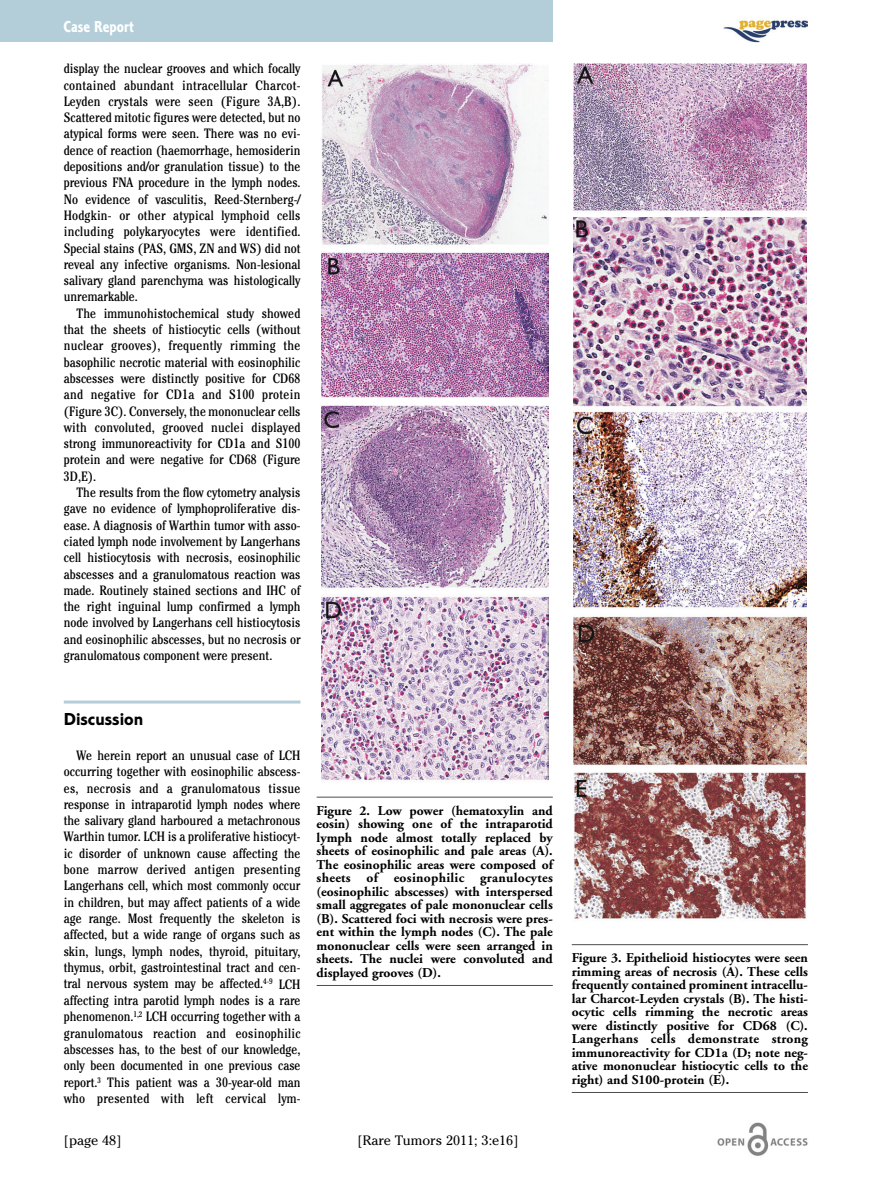
<style>
.page{position:relative;width:893px;height:1191px;background:#fff}
.page>*{position:absolute;margin:0;border:0;box-sizing:border-box;transform-origin:0 0}
.t1{font:18px "Corinthian Bold Plain";color:#000}
.t2{font:16.5px "Corinthian Bold Condensed Plain";color:#fff}
.t3{font:condensed 13.5px/16.4px "Cheltenham";color:#000;text-align:justify}
.t4{font:700 13.5px/13.5px "Adobe Garamond";color:#000;text-align:justify}
.t5{font:13.5px "Cheltenham";color:#000}
</style>
<div class="page">
<hr style="left:64px;top:700px;width:236px;height:3px;background:#b4ced9">
<div style="left:0;top:0;width:553px;height:42px;background:#b4ced9"></div>
<img style="left:717px;top:1123px;width:91px;height:33px">
<img style="left:723px;top:20px;width:84px;height:23px">
<img style="left:322px;top:64px;width:226px;height:718px">
<hr style="left:317px;top:796px;width:236px;height:1px;background:#4d4d4d">
<hr style="left:317px;top:985px;width:236px;height:1px;background:#4d4d4d">
<img style="left:573px;top:64px;width:233px;height:856px">
<hr style="left:572px;top:944px;width:236px;height:1px;background:#4d4d4d">
<hr style="left:572px;top:1092px;width:236px;height:1px;background:#4d4d4d">
<p class="t2" style="left:63px;top:21px;width:72px">Case Report</p>
<p class="t3" style="left:64px;top:62px;width:238px">display the nuclear grooves and which focally contained abundant intracellular Charcot-Leyden crystals were seen (Figure 3A,B).<br>Scattered mitotic figures were detected, but no atypical forms were seen. There was no evi&shy;dence of reaction (haemorrhage, hemosiderin depositions and/or granulation tissue) to the previous FNA procedure in the lymph nodes.<br>No evidence of vasculitis, Reed-Sternberg-/ Hodgkin- or other atypical lymphoid cells including polykaryocytes were identified.<br>Special stains (PAS, GMS, ZN and WS) did not reveal any infective organisms. Non-lesional salivary gland parenchyma was histologically unremarkable.</p>
<p class="t3" style="left:64px;top:306px;width:238px;text-indent:13px">The immunohistochemical study showed that the sheets of histiocytic cells (without nuclear grooves), frequently rimming the basophilic necrotic material with eosinophilic abscesses were distinctly positive for CD68 and negative for CD1a and S100 protein (Figure 3C). Conversely, the mononuclear cells with convoluted, grooved nuclei displayed strong immunoreactivity for CD1a and S100 protein and were negative for CD68 (Figure 3D,E).</p>
<p class="t3" style="left:64px;top:485px;width:238px;text-indent:13px">The results from the flow cytometry analysis gave no evidence of lymphoproliferative dis&shy;ease. A diagnosis of Warthin tumor with asso&shy;ciated lymph node involvement by Langerhans cell histiocytosis with necrosis, eosinophilic abscesses and a granulomatous reaction was made. Routinely stained sections and IHC of the right inguinal lump confirmed a lymph node involved by Langerhans cell histiocytosis and eosinophilic abscesses, but no necrosis or granulomatous component were present.</p>
<h1 class="t1" style="left:64px;top:713px;width:81px">Discussion</h1>
<p class="t3" style="left:64px;top:748px;width:238px;text-indent:13px">We herein report an unusual case of LCH occurring together with eosinophilic abscess&shy;es, necrosis and a granulomatous tissue response in intraparotid lymph nodes where the salivary gland harboured a metachronous Warthin tumor. LCH is a proliferative histiocyt&shy;ic disorder of unknown cause affecting the bone marrow derived antigen presenting Langerhans cell, which most commonly occur in children, but may affect patients of a wide age range. Most frequently the skeleton is affected, but a wide range of organs such as skin, lungs, lymph nodes, thyroid, pituitary, thymus, orbit, gastrointestinal tract and cen&shy;tral nervous system may be affected.<sup>4-9</sup> LCH affecting intra parotid lymph nodes is a rare phenomenon.<sup>1,2</sup> LCH occurring together with a granulomatous reaction and eosinophilic abscesses has, to the best of our knowledge, only been documented in one previous case report.<sup>3</sup> This patient was a 30-year-old man who presented with left cervical lym-</p>
<p class="t4" style="left:317px;top:804px;width:238px">Figure 2. Low power (hematoxylin and eosin) showing one of the intraparotid lymph node almost totally replaced by sheets of eosinophilic and pale areas (A).<br>The eosinophilic areas were composed of sheets of eosinophilic granulocytes (eosinophilic abscesses) with interspersed small aggregates of pale mononuclear cells (B). Scattered foci with necrosis were pres&shy;ent within the lymph nodes (C). The pale mononuclear cells were seen arranged in sheets. The nuclei were convoluted and displayed grooves (D).</p>
<p class="t5" style="left:64px;top:1132px;width:59px">[page 48]</p>
<p class="t5" style="left:357px;top:1132px;width:163px">[Rare Tumors 2011; 3:e16]</p>
<p class="t4" style="left:572px;top:952px;width:238px">Figure 3. Epithelioid histiocytes were seen rimming areas of necrosis (A). These cells frequently contained prominent intracellu&shy;lar Charcot-Leyden crystals (B). The histi&shy;ocytic cells rimming the necrotic areas were distinctly positive for CD68 (C).<br>Langerhans cells demonstrate strong immunoreactivity for CD1a (D; note neg&shy;ative mononuclear histiocytic cells to the right) and S100-protein (E).</p>
</div>
